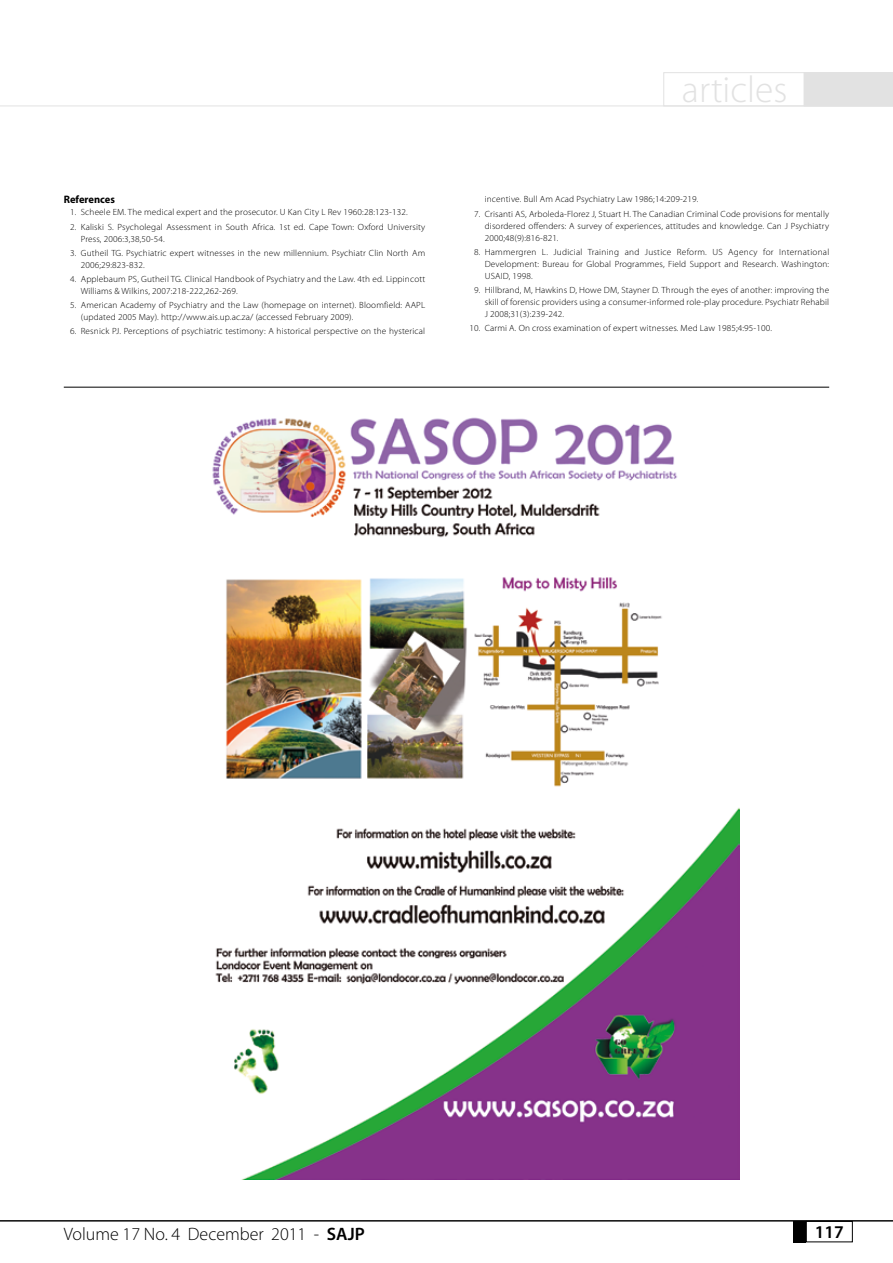
<style>
.page{position:relative;width:893px;height:1263px;background:#fff}
.page>*{position:absolute;margin:0;border:0;box-sizing:border-box;transform-origin:0 0}
.t1{font:300 37.5px "Myriad Pro";color:#e2e2e2}
.t2{font:300 18px "Myriad Pro";color:#000}
.t3{font:600 18px "Myriad Pro";color:#000}
.t4{font:700 10.8px "Myriad Pro";color:#000}
.t5{font:300 9px/12px "Myriad Pro";letter-spacing:.015em;color:#000}
.s1{font-weight:600}
</style>
<div class="page">
<div style="left:663px;top:72px;width:230px;height:34px;background:#fff;border:1px solid #e2e2e2"></div>
<div style="left:804px;top:72px;width:89px;height:34px;background:#e2e2e2"></div>
<hr style="left:0;top:106px;width:893px;height:1px;background:#e2e2e2">
<div style="left:793px;top:1221px;width:13px;height:21px;background:#000"></div>
<div style="left:806px;top:1221px;width:47px;height:21px;border:1px solid #000"></div>
<hr style="left:0;top:1220px;width:893px;height:1px;background:#000">
<hr style="left:64px;top:387px;width:765px;height:1px;background:#000">
<img style="left:212px;top:417px;width:528px;height:762px">
<p class="t4" style="left:64px;top:193px;width:53px">References</p>
<p class="t5" style="left:70px;top:206px;width:339px">1. Scheele EM. The medical expert and the prosecutor. U Kan City L Rev 1960:28:123-132.</p>
<p class="t5" style="left:81px;top:221px;width:346px;text-indent:-11px">2. Kaliski S. Psycholegal Assessment in South Africa. 1st ed. Cape Town: Oxford University<br>Press, 2006:3,38,50-54.</p>
<p class="t5" style="left:81px;top:247px;width:346px;text-indent:-11px">3. Gutheil TG. Psychiatric expert witnesses in the new millennium. Psychiatr Clin North Am<br>2006;29:823-832.</p>
<p class="t5" style="left:81px;top:273px;width:346px;text-indent:-11px">4. Applebaum PS, Gutheil TG. Clinical Handbook of Psychiatry and the Law. 4th ed. Lippincott<br>Williams &amp; Wilkins, 2007:218-222,262-269.</p>
<p class="t5" style="left:81px;top:299px;width:346px;text-indent:-11px">5. American Academy of Psychiatry and the Law (homepage on internet). Bloomfield: AAPL (updated 2005 May). http://www.ais.up.ac.za/ (accessed February 2009).</p>
<p class="t5" style="left:70px;top:325px;width:357px">6. Resnick PJ. Perceptions of psychiatric testimony: A historical perspective on the hysterical</p>
<h1 class="t1" style="left:682px;top:67px;width:107px">articles</h1>
<p class="t5" style="left:485px;top:193px;width:215px">incentive. Bull Am Acad Psychiatry Law 1986;14:209-219.</p>
<p class="t5" style="left:485px;top:207px;width:346px;text-align:justify;text-indent:-11px">7. Crisanti AS, Arboleda-Florez J, Stuart H. The Canadian Criminal Code provisions for mentally disordered offenders: A survey of experiences, attitudes and knowledge. Can J Psychiatry 2000;48(9):816-821.</p>
<p class="t5" style="left:485px;top:246px;width:346px;text-align:justify;text-indent:-11px">8. Hammergren L. Judicial Training and Justice Reform. US Agency for International Development: Bureau for Global Programmes, Field Support and Research. Washington:<br>USAID, 1998.</p>
<p class="t5" style="left:485px;top:284px;width:346px;text-align:justify;text-indent:-11px">9. Hillbrand, M, Hawkins D, Howe DM, Stayner D. Through the eyes of another: improving the skill of forensic providers using a consumer-informed role-play procedure. Psychiatr Rehabil J 2008;31(3):239-242.</p>
<p class="t5" style="left:469px;top:322px;width:304px">10. Carmi A. On cross examination of expert witnesses. Med Law 1985;4:95-100.</p>
<h2 class="t2" style="left:64px;top:1223px;width:303px">Volume 17 No. 4 December 2011 - <span class="s1">SAJP</span></h2>
<h2 class="t3" style="left:815px;top:1220px;width:30px">117</h2>
</div>
